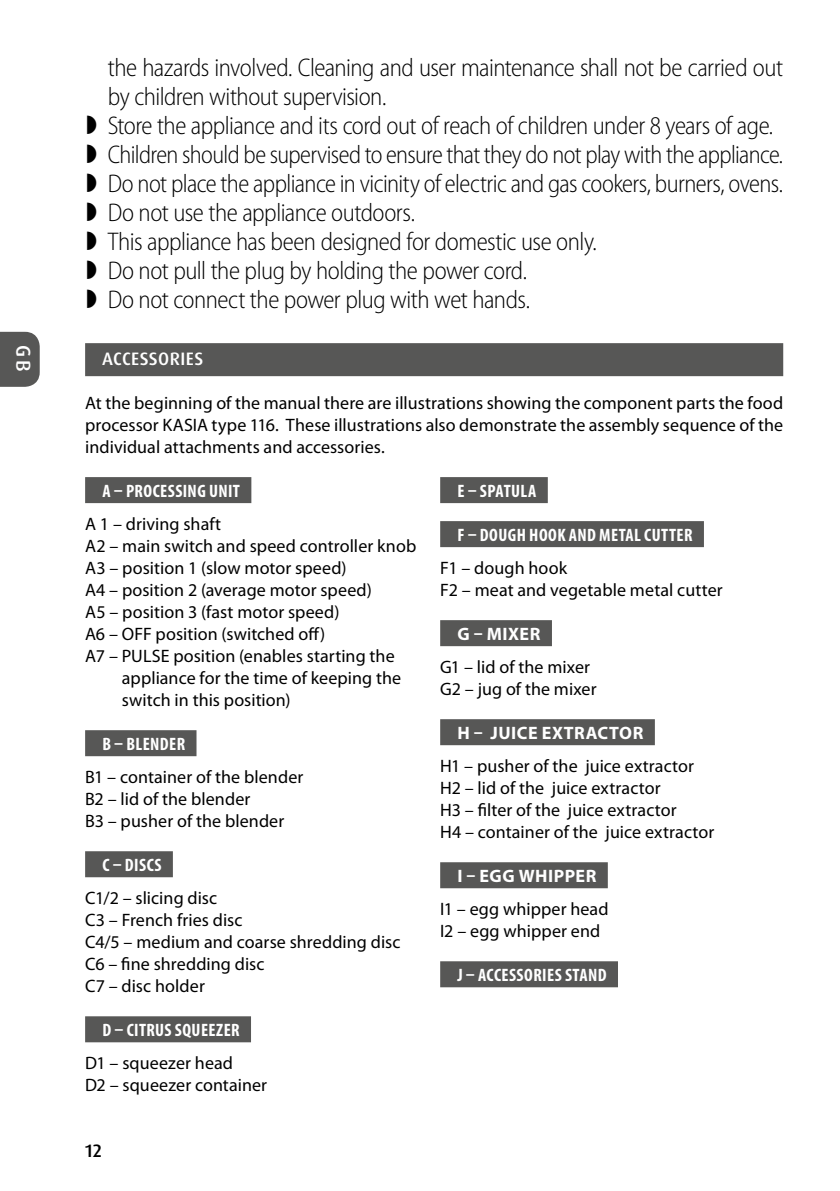
<style>
.page{position:relative;width:840px;height:1191px;background:#fff}
.page>*{position:absolute;margin:0;border:0;box-sizing:border-box;transform-origin:0 0}
.t1{font:300 semi-condensed 25.6px/29px "Myriad Pro";letter-spacing:-.025em;color:#000}
.t2{font:500 20px "Dax Pro";color:#fff}
.t3{font:18px/22px "Myriad Pro";letter-spacing:.005em;color:#000}
.t4{font:700 condensed 18px "Myriad Pro";letter-spacing:.025em;color:#fff}
.t5{font:700 18px "Myriad Pro";letter-spacing:.03em;color:#fff}
.t6{font:500 18px "Dax Pro";letter-spacing:.02em;color:#fff}
.t7{font:500 18px "Dax Pro";color:#000}
</style>
<div class="page">
<svg style="left:0;top:332px;width:40px;height:55px;background:#5f5f5e"></svg>
<div style="left:85px;top:343px;width:697px;height:33px;background:#575756"></div>
<div style="left:85px;top:477px;width:166px;height:26px;background:#575756"></div>
<div style="left:85px;top:730px;width:111px;height:26px;background:#575756"></div>
<div style="left:85px;top:851px;width:88px;height:26px;background:#575756"></div>
<div style="left:85px;top:1016px;width:166px;height:26px;background:#575756"></div>
<div style="left:440px;top:477px;width:107px;height:26px;background:#575756"></div>
<div style="left:440px;top:521px;width:263px;height:26px;background:#575756"></div>
<div style="left:440px;top:620px;width:111px;height:26px;background:#575756"></div>
<div style="left:440px;top:719px;width:214px;height:26px;background:#575756"></div>
<div style="left:440px;top:862px;width:167px;height:26px;background:#575756"></div>
<div style="left:440px;top:961px;width:177px;height:26px;background:#575756"></div>
<p class="t2" style="left:36px;top:345px;width:28px;rotate:90deg">GB</p>
<p class="t1" style="left:108px;top:53px;width:676px">the hazards involved. Cleaning and user maintenance shall not be carried out by children without supervision.<br>Store the appliance and its cord out of reach of children under 8 years of age.<br>Children should be supervised to ensure that they do not play with the appliance.<br>Do not place the appliance in vicinity of electric and gas cookers, burners, ovens.<br>Do not use the appliance outdoors.<br>This appliance has been designed for domestic use only.<br>Do not pull the plug by holding the power cord.<br>Do not connect the power plug with wet hands.</p>
<p class="t6" style="left:102px;top:347px;width:102px">ACCESSORIES</p>
<p class="t3" style="left:85px;top:392px;width:699px;text-align:justify">At the beginning of the manual there are illustrations showing the component parts the food processor KASIA type 116. These illustrations also demonstrate the assembly sequence of the individual attachments and accessories.</p>
<p class="t4" style="left:102px;top:481px;width:139px">A – PROCESSING UNIT</p>
<p class="t3" style="left:85px;top:513px;width:332px">A 1 – driving shaft<br>A2 – main switch and speed controller knob A3 – position 1 (slow motor speed)<br>A4 – position 2 (average motor speed)<br>A5 – position 3 (fast motor speed)<br>A6 – OFF position (switched off)<br>A7 – PULSE position (enables starting the</p>
<p class="t3" style="left:122px;top:667px;width:281px">appliance for the time of keeping the switch in this position)</p>
<p class="t4" style="left:102px;top:734px;width:84px">B – BLENDER</p>
<p class="t3" style="left:85px;top:766px;width:219px">B1 – container of the blender<br>B2 – lid of the blender<br>B3 – pusher of the blender</p>
<p class="t4" style="left:102px;top:855px;width:61px">C – DISCS</p>
<p class="t3" style="left:85px;top:887px;width:317px">C1/2 – slicing disc<br>C3 – French fries disc<br>C4/5 – medium and coarse shredding disc<br>C6 – fine shredding disc<br>C7 – disc holder</p>
<p class="t4" style="left:102px;top:1020px;width:139px">D – CITRUS SQUEEZER</p>
<p class="t3" style="left:85px;top:1052px;width:183px">D1 – squeezer head<br>D2 – squeezer container</p>
<p class="t4" style="left:457px;top:481px;width:80px">E – SPATULA</p>
<p class="t4" style="left:457px;top:525px;width:236px">F – DOUGH HOOK AND METAL CUTTER</p>
<p class="t3" style="left:440px;top:557px;width:284px">F1 – dough hook<br>F2 – meat and vegetable metal cutter</p>
<p class="t5" style="left:457px;top:624px;width:85px">G – MIXER</p>
<p class="t3" style="left:440px;top:656px;width:158px">G1 – lid of the mixer<br>G2 – jug of the mixer</p>
<p class="t5" style="left:457px;top:723px;width:187px">H – JUICE EXTRACTOR</p>
<p class="t3" style="left:440px;top:755px;width:275px">H1 – pusher of the juice extractor H2 – lid of the juice extractor<br>H3 – filter of the juice extractor<br>H4 – container of the juice extractor</p>
<p class="t5" style="left:457px;top:865px;width:140px">I – EGG WHIPPER</p>
<p class="t3" style="left:440px;top:898px;width:170px">I1 – egg whipper head<br>I2 – egg whipper end</p>
<p class="t4" style="left:457px;top:965px;width:151px">J – ACCESSORIES STAND</p>
<p class="t7" style="left:85px;top:1139px;width:18px">12</p>
</div>
